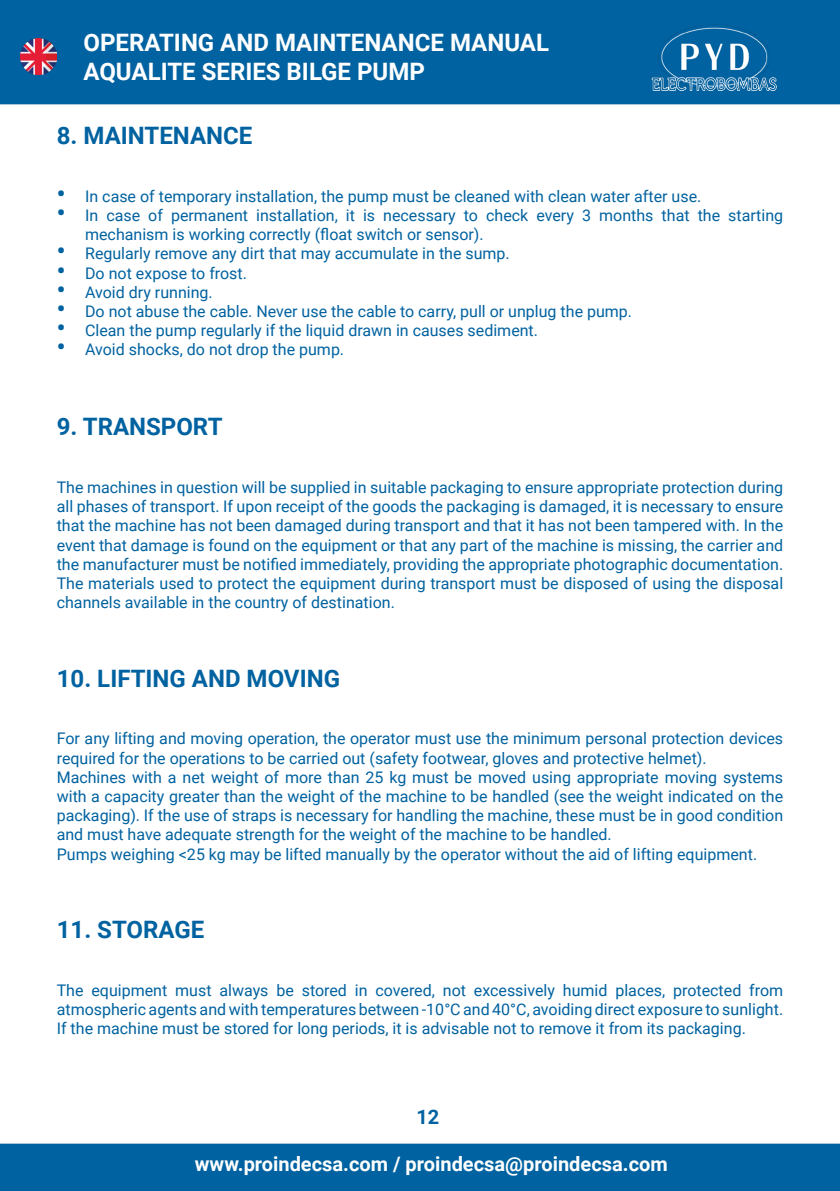
<style>
.page{position:relative;width:840px;height:1191px;background:#fff}
.page>*{position:absolute;margin:0;border:0;box-sizing:border-box;transform-origin:0 0}
.t1{font:700 24px "Roboto";color:#0062a0}
.t2{font:700 24px/28.8px "Roboto";color:#fff}
.t3{font:700 20px "Roboto";color:#fff}
.t4{font:700 20px "Roboto";color:#0062a0}
.t5{font:16px/19.2px "Roboto";color:#0062a0}
.s1{font-weight:700;font-size:24px}
</style>
<div class="page">
<div style="left:0;top:0;width:839px;height:104px;background:#0062a0"></div>
<div style="left:0;top:1143px;width:839px;height:48px;background:#0062a0"></div>
<img style="left:643px;top:24px;width:139px;height:67px">
<img style="left:20px;top:39px;width:37px;height:36px">
<h1 class="t2" style="left:83px;top:27px;width:467px">OPERATING AND MAINTENANCE MANUAL<br>AQUALITE SERIES BILGE PUMP</h1>
<p class="t1" style="left:57px;top:119px;width:197px">8. MAINTENANCE</p>
<p class="t5" style="left:57px;top:186px;width:645px"><span class="s1">•</span> In case of temporary installation, the pump must be cleaned with clean water after use.</p>
<p class="t5" style="left:85px;top:205px;width:699px;text-indent:-28px"><span class="s1">•</span> In case of permanent installation, it is necessary to check every 3 months that the starting mechanism is working correctly (float switch or sensor).</p>
<p class="t5" style="left:57px;top:243px;width:454px"><span class="s1">•</span> Regularly remove any dirt that may accumulate in the sump.</p>
<p class="t5" style="left:57px;top:263px;width:192px"><span class="s1">•</span> Do not expose to frost.</p>
<p class="t5" style="left:57px;top:282px;width:157px"><span class="s1">•</span> Avoid dry running.</p>
<p class="t5" style="left:57px;top:301px;width:576px"><span class="s1">•</span> Do not abuse the cable. Never use the cable to carry, pull or unplug the pump.</p>
<p class="t5" style="left:57px;top:320px;width:482px"><span class="s1">•</span> Clean the pump regularly if the liquid drawn in causes sediment.</p>
<p class="t5" style="left:57px;top:339px;width:289px"><span class="s1">•</span> Avoid shocks, do not drop the pump.</p>
<p class="t1" style="left:57px;top:410px;width:167px">9. TRANSPORT</p>
<p class="t5" style="left:57px;top:477px;width:727px;text-align:justify">The machines in question will be supplied in suitable packaging to ensure appropriate protection during all phases of transport. If upon receipt of the goods the packaging is damaged, it is necessary to ensure that the machine has not been damaged during transport and that it has not been tampered with. In the event that damage is found on the equipment or that any part of the machine is missing, the carrier and the manufacturer must be notified immediately, providing the appropriate photographic documentation.</p>
<p class="t5" style="left:57px;top:573px;width:727px">The materials used to protect the equipment during transport must be disposed of using the disposal channels available in the country of destination.</p>
<p class="t1" style="left:57px;top:661px;width:284px">10. LIFTING AND MOVING</p>
<p class="t5" style="left:57px;top:728px;width:727px">For any lifting and moving operation, the operator must use the minimum personal protection devices required for the operations to be carried out (safety footwear, gloves and protective helmet).</p>
<p class="t5" style="left:57px;top:767px;width:727px;text-align:justify">Machines with a net weight of more than 25 kg must be moved using appropriate moving systems with a capacity greater than the weight of the machine to be handled (see the weight indicated on the packaging). If the use of straps is necessary for handling the machine, these must be in good condition and must have adequate strength for the weight of the machine to be handled.</p>
<p class="t5" style="left:57px;top:843px;width:701px">Pumps weighing &lt;25 kg may be lifted manually by the operator without the aid of lifting equipment.</p>
<p class="t1" style="left:57px;top:912px;width:149px">11. STORAGE</p>
<p class="t5" style="left:57px;top:979px;width:727px;text-align:justify">The equipment must always be stored in covered, not excessively humid places, protected from atmospheric agents and with temperatures between -10°C and 40°C, avoiding direct exposure to sunlight.<br>If the machine must be stored for long periods, it is advisable not to remove it from its packaging.</p>
<p class="t4" style="left:416px;top:1103px;width:24px">12</p>
<p class="t3" style="left:195px;top:1150px;width:474px">www.proindecsa.com / proindecsa@proindecsa.com</p>
</div>
